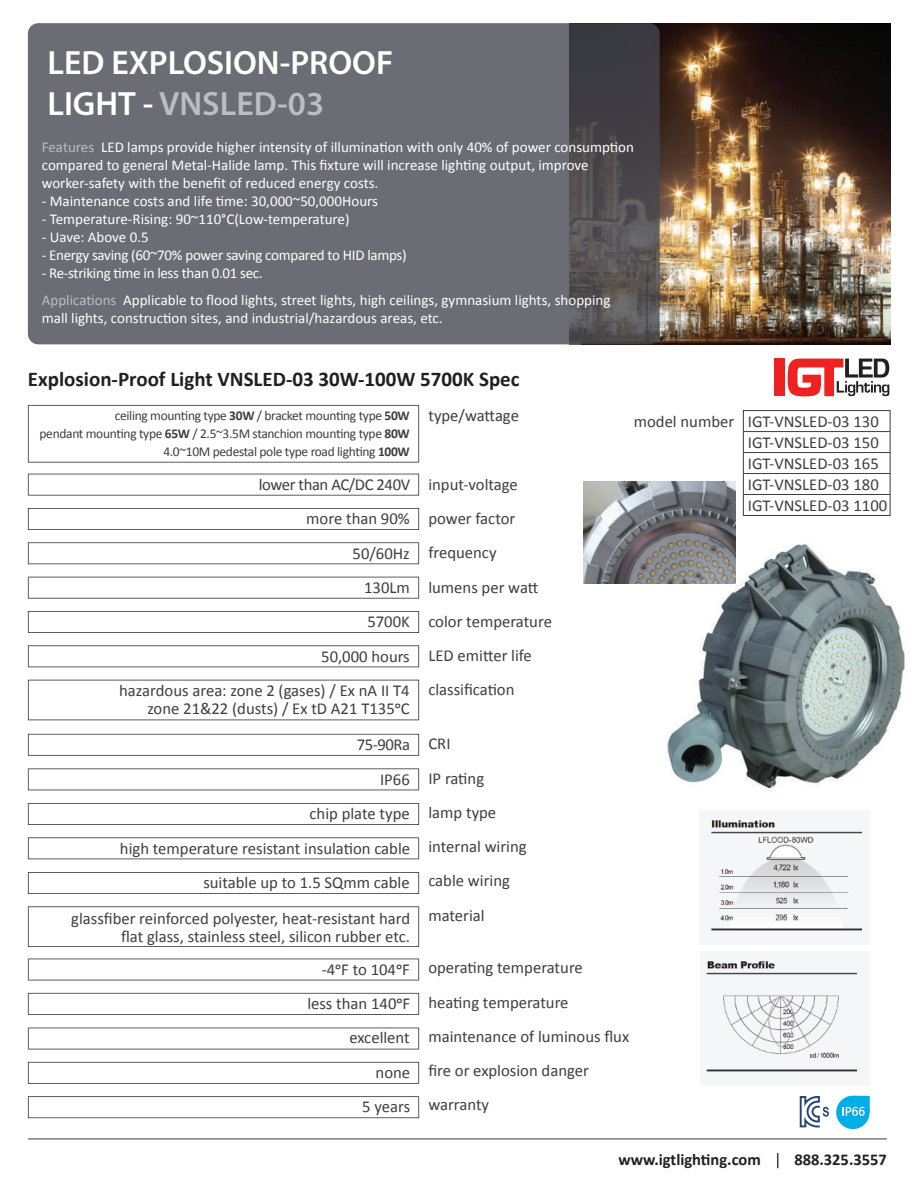
<style>
.page{position:relative;width:918px;height:1188px;background:#fff}
.page>*{position:absolute;margin:0;border:0;box-sizing:border-box;transform-origin:0 0}
.t1{font:600 33.75px/40.5px "Myriad Pro";color:#fff}
.t2{font:700 21px "Calibri";color:#231f20}
.t3{font:16.65px/21px "Calibri";color:#3e3e3f}
.t4{font:16.65px/34.3px "Calibri";letter-spacing:-.025em;color:#3e3e3f;text-align:right}
.t5{font:700 16.5px "Calibri";color:#231f20}
.t6{font:15px/18px "Calibri";color:#fff}
.t7{font:15px "Calibri";letter-spacing:-.02em;color:#fff}
.t8{font:13.5px/18px "Calibri";letter-spacing:-.025em;color:#3e3e3f;text-align:right}
.s1{color:#bcbdc0}
.s2{font-weight:700}
</style>
<div class="page">
<img style="left:653px;top:23px;width:237px;height:321px">
<svg style="left:28px;top:23px;width:632px;height:321px;background:#67686e"></svg>
<div style="left:774px;top:359px;width:11px;height:37px;background:#ee2223"></div>
<svg style="left:788px;top:359px;width:101px;height:37px"></svg>
<img style="left:700px;top:952px;width:170px;height:133px">
<img style="left:700px;top:810px;width:169px;height:134px">
<svg style="left:28px;top:474px;width:391px;height:22px"></svg>
<svg style="left:28px;top:405px;width:391px;height:58px"></svg>
<svg style="left:28px;top:508px;width:391px;height:22px"></svg>
<svg style="left:28px;top:542px;width:391px;height:22px"></svg>
<svg style="left:28px;top:611px;width:391px;height:22px"></svg>
<svg style="left:28px;top:577px;width:391px;height:22px"></svg>
<svg style="left:28px;top:645px;width:391px;height:22px"></svg>
<svg style="left:28px;top:734px;width:391px;height:22px"></svg>
<svg style="left:28px;top:768px;width:391px;height:22px"></svg>
<svg style="left:28px;top:906px;width:391px;height:41px"></svg>
<svg style="left:28px;top:872px;width:391px;height:22px"></svg>
<svg style="left:28px;top:837px;width:391px;height:22px"></svg>
<svg style="left:28px;top:803px;width:391px;height:22px"></svg>
<svg style="left:28px;top:1062px;width:391px;height:22px"></svg>
<svg style="left:28px;top:1028px;width:391px;height:22px"></svg>
<svg style="left:28px;top:1096px;width:391px;height:22px"></svg>
<svg style="left:28px;top:993px;width:391px;height:22px"></svg>
<svg style="left:28px;top:959px;width:391px;height:22px"></svg>
<img style="left:666px;top:540px;width:240px;height:253px">
<img style="left:583px;top:482px;width:152px;height:102px">
<div style="left:743px;top:410px;width:148px;height:106px;border:1px solid #3e3e3f"></div>
<hr style="left:743px;top:431px;width:147px;height:1px;background:#3e3e3f">
<hr style="left:743px;top:452px;width:147px;height:1px;background:#3e3e3f">
<hr style="left:743px;top:473px;width:147px;height:1px;background:#3e3e3f">
<hr style="left:743px;top:494px;width:147px;height:1px;background:#3e3e3f">
<svg style="left:28px;top:680px;width:391px;height:40px"></svg>
<svg style="left:800px;top:1096px;width:29px;height:31px"></svg>
<svg style="left:836px;top:1096px;width:34px;height:33px"></svg>
<hr style="left:28px;top:1139px;width:859px;height:1px;background:#3e3e3f">
<svg style="left:777px;top:1153px;width:1px;height:15px"></svg>
<h1 class="t1" style="left:47px;top:42px;width:347px">LED EXPLOSION-PROOF<br>LIGHT - <span class="s1">VNSLED-03</span></h1>
<p class="t6" style="left:42px;top:137px;width:594px"><span class="s1">Features</span> LED lamps provide higher intensity of illumination with only 40% of power consumption compared to general Metal-Halide lamp. This fixture will increase lighting output, improve worker-safety with the benefit of reduced energy costs.</p>
<p class="t6" style="left:42px;top:191px;width:338px">- Maintenance costs and life time: 30,000~50,000Hours</p>
<p class="t6" style="left:42px;top:209px;width:309px">- Temperature-Rising: 90~110°C(Low-temperature)</p>
<p class="t6" style="left:42px;top:227px;width:108px">- Uave: Above 0.5</p>
<p class="t7" style="left:42px;top:245px;width:366px">- Energy saving (60~70% power saving compared to HID lamps)</p>
<p class="t6" style="left:42px;top:258px;width:570px;line-height:27px">- Re-striking time in less than 0.01 sec.<br><span class="s1">Applications</span> Applicable to flood lights, street lights, high ceilings, gymnasium lights, shopping</p>
<p class="t6" style="left:42px;top:308px;width:402px">mall lights, construction sites, and industrial/hazardous areas, etc.</p>
<p class="t2" style="left:28px;top:366px;width:493px">Explosion-Proof Light VNSLED-03 30W-100W 5700K Spec</p>
<p class="t8" style="left:40px;top:406px;width:372px">ceiling mounting type <span class="s2">30W</span> / bracket mounting type <span class="s2">50W<br></span>pendant mounting type <span class="s2">65W</span> / 2.5~3.5M stanchion mounting type <span class="s2">80W<br></span>4.0~10M pedestal pole type road lighting <span class="s2">100W</span></p>
<p class="t4" style="left:259px;top:466px;width:153px">lower than AC/DC 240V more than 90%</p>
<p class="t3" style="left:353px;top:542px;width:59px">50/60Hz</p>
<p class="t3" style="left:428px;top:404px;width:92px">type/wattage</p>
<p class="t3" style="left:428px;top:473px;width:91px">input-voltage</p>
<p class="t3" style="left:428px;top:507px;width:89px">power factor</p>
<p class="t3" style="left:428px;top:542px;width:70px">frequency</p>
<p class="t3" style="left:364px;top:576px;width:176px">130Lm lumens per watt</p>
<p class="t3" style="left:367px;top:611px;width:44px">5700K</p>
<p class="t3" style="left:321px;top:645px;width:90px">50,000 hours</p>
<p class="t3" style="left:428px;top:603px;width:125px;line-height:34.2px">color temperature<br>LED emitter life</p>
<p class="t3" style="left:119px;top:681px;width:292px;line-height:18px;text-align:right">hazardous area: zone 2 (gases) / Ex nA II T4 zone 21&amp;22 (dusts) / Ex tD A21 T135oC</p>
<p class="t3" style="left:428px;top:679px;width:88px">classification</p>
<p class="t4" style="left:357px;top:727px;width:95px">75-90Ra CRI</p>
<p class="t3" style="left:380px;top:767px;width:106px">IP66 IP rating</p>
<p class="t3" style="left:310px;top:803px;width:188px">chip plate type lamp type</p>
<p class="t3" style="left:120px;top:837px;width:408px">high temperature resistant insulation cable internal wiring</p>
<p class="t3" style="left:203px;top:871px;width:308px">suitable up to 1.5 SQmm cable cable wiring</p>
<p class="t3" style="left:71px;top:908px;width:340px;line-height:18px;text-align:right">glassfiber reinforced polyester, heat-resistant hard flat glass, stainless steel, silicon rubber etc.</p>
<p class="t3" style="left:428px;top:904px;width:58px">material</p>
<p class="t3" style="left:322px;top:957px;width:263px">-4oF to 104oF operating temperature</p>
<p class="t3" style="left:307px;top:991px;width:263px">less than 140oF heating temperature</p>
<p class="t3" style="left:748px;top:410px;width:141px;text-indent:-114px">model number IGT-VNSLED-03 130<br>IGT-VNSLED-03 150<br>IGT-VNSLED-03 165<br>IGT-VNSLED-03 180<br>IGT-VNSLED-03 1100</p>
<p class="t3" style="left:349px;top:1025px;width:281px">excellent maintenance of luminous flux</p>
<p class="t3" style="left:376px;top:1059px;width:215px">none fire or explosion danger</p>
<p class="t3" style="left:362px;top:1094px;width:128px">5 years warranty</p>
<p class="t5" style="left:618px;top:1149px;width:144px">www.igtlighting.com</p>
<p class="t5" style="left:794px;top:1149px;width:94px">888.325.3557</p>
</div>
